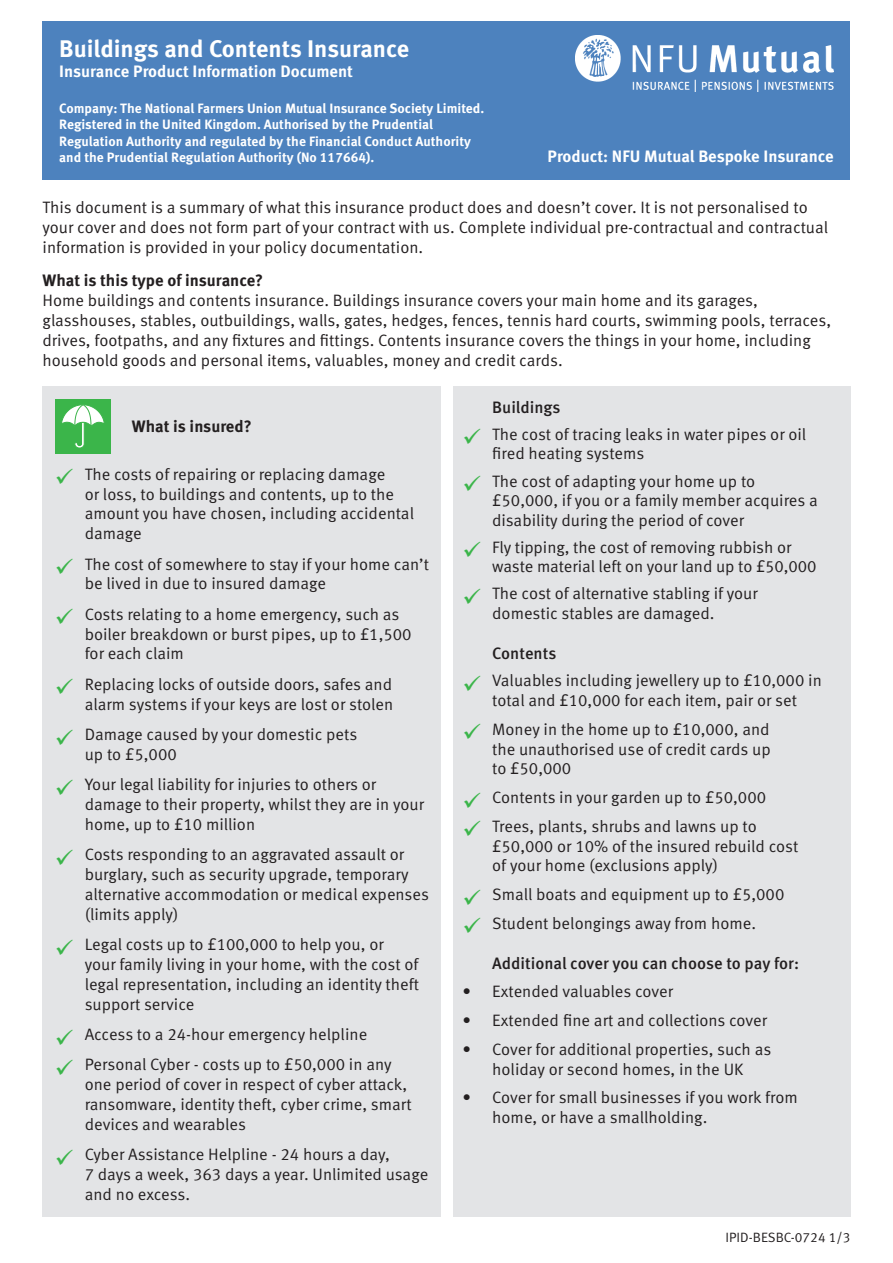
<style>
.page{position:relative;width:893px;height:1263px;background:#fff}
.page>*{position:absolute;margin:0;border:0;box-sizing:border-box;transform-origin:0 0}
.t1{font:700 24px "Meta Pro";color:#fff}
.t2{font:16.5px/19.8px "Meta Pro";color:#231f20}
.t3{font:700 16.5px "Meta Pro";color:#fff}
.t4{font:500 16.5px "Meta Pro";color:#231f20}
.t5{font:700 16.5px "Meta Pro";color:#231f20}
.t6{font:700 13.5px/16.2px "Meta Pro";color:#fff}
.t7{font:13.5px "Meta Pro";color:#231f20}
.s1{color:#3bb54a}
</style>
<div class="page">
<div style="left:43px;top:21px;width:807px;height:159px;background:#4d82be"></div>
<div style="left:453px;top:387px;width:397px;height:830px;background:#e3e4e6"></div>
<div style="left:43px;top:387px;width:398px;height:830px;background:#e3e4e6"></div>
<img style="left:575px;top:36px;width:259px;height:55px">
<div style="left:55px;top:399px;width:56px;height:54px;background:#3bb54a"></div>
<svg style="left:62px;top:405px;width:42px;height:43px"></svg>
<h2 class="t1" style="left:59px;top:34px;width:352px">Buildings and Contents Insurance</h2>
<h4 class="t3" style="left:59px;top:61px;width:295px">Insurance Product Information Document</h4>
<p class="t6" style="left:59px;top:101px;width:427px">Company: The National Farmers Union Mutual Insurance Society Limited.<br>Registered in the United Kingdom. Authorised by the Prudential Regulation Authority and regulated by the Financial Conduct Authority and the Prudential Regulation Authority (No 117664).</p>
<p class="t3" style="left:547px;top:146px;width:288px">Product: NFU Mutual Bespoke Insurance</p>
<p class="t2" style="left:43px;top:198px;width:787px">This document is a summary of what this insurance product does and doesn’t cover. It is not personalised to your cover and does not form part of your contract with us. Complete individual pre-contractual and contractual information is provided in your policy documentation.</p>
<h4 class="t5" style="left:43px;top:270px;width:222px">What is this type of insurance?</h4>
<p class="t2" style="left:43px;top:291px;width:790px">Home buildings and contents insurance. Buildings insurance covers your main home and its garages, glasshouses, stables, outbuildings, walls, gates, hedges, fences, tennis hard courts, swimming pools, terraces, drives, footpaths, and any fxtures and fttings. Contents insurance covers the things in your home, including household goods and personal items, valuables, money and credit cards.</p>
<h4 class="t5" style="left:132px;top:416px;width:121px">What is insured?</h4>
<p class="t2" style="left:85px;top:465px;width:331px;text-indent:-30px"><span class="s1">✓</span> The costs of repairing or replacing damage<br>or loss, to buildings and contents, up to the amount you have chosen, including accidental damage</p>
<p class="t2" style="left:85px;top:554px;width:346px;text-indent:-30px"><span class="s1">✓</span> The cost of somewhere to stay if your home can’t be lived in due to insured damage</p>
<p class="t2" style="left:85px;top:605px;width:328px;text-indent:-30px"><span class="s1">✓</span> Costs relating to a home emergency, such as boiler breakdown or burst pipes, up to £1,500 for each claim</p>
<p class="t2" style="left:55px;top:675px;width:340px;text-align:right"><span class="s1">✓</span> Replacing locks of outside doors, safes and alarm systems if your keys are lost or stolen</p>
<p class="t2" style="left:85px;top:725px;width:274px;text-indent:-30px"><span class="s1">✓</span> Damage caused by your domestic pets up to £5,000</p>
<p class="t2" style="left:85px;top:775px;width:341px;text-indent:-30px"><span class="s1">✓</span> Your legal liability for injuries to others or damage to their property, whilst they are in your home, up to £10 million</p>
<p class="t2" style="left:85px;top:845px;width:346px;text-indent:-30px"><span class="s1">✓</span> Costs responding to an aggravated assault or burglary, such as security upgrade, temporary alternative accommodation or medical expenses (limits apply)</p>
<p class="t2" style="left:85px;top:935px;width:336px;text-indent:-30px"><span class="s1">✓</span> Legal costs up to £100,000 to help you, or<br>your family living in your home, with the cost of legal representation, including an identity theft support service</p>
<p class="t2" style="left:55px;top:1025px;width:314px"><span class="s1">✓</span> Access to a 24-hour emergency helpline</p>
<p class="t2" style="left:85px;top:1055px;width:328px;text-indent:-30px"><span class="s1">✓</span> Personal Cyber - costs up to £50,000 in any one period of cover in respect of cyber attack, ransomware, identity theft, cyber crime, smart devices and wearables</p>
<p class="t2" style="left:85px;top:1145px;width:345px;text-indent:-30px"><span class="s1">✓</span> Cyber Assistance Helpline - 24 hours a day,<br>7 days a week, 363 days a year. Unlimited usage and no excess.</p>
<p class="t4" style="left:492px;top:397px;width:70px">Buildings</p>
<p class="t2" style="left:492px;top:425px;width:316px;text-indent:-30px"><span class="s1">✓</span> The cost of tracing leaks in water pipes or oil fred heating systems</p>
<p class="t2" style="left:492px;top:472px;width:327px;text-indent:-30px"><span class="s1">✓</span> The cost of adapting your home up to £50,000, if you or a family member acquires a disability during the period of cover</p>
<p class="t2" style="left:492px;top:538px;width:326px;text-indent:-30px"><span class="s1">✓</span> Fly tipping, the cost of removing rubbish or waste material left on your land up to £50,000</p>
<p class="t2" style="left:492px;top:584px;width:267px;text-indent:-30px"><span class="s1">✓</span> The cost of alternative stabling if your domestic stables are damaged.</p>
<p class="t4" style="left:492px;top:643px;width:66px">Contents</p>
<p class="t2" style="left:462px;top:671px;width:361px;text-align:center"><span class="s1">✓</span> Valuables including jewellery up to £10,000 in total and £10,000 for each item, pair or set</p>
<p class="t2" style="left:492px;top:720px;width:280px;text-align:justify;text-indent:-30px"><span class="s1">✓</span> Money in the home up to £10,000, and the unauthorised use of credit cards up to £50,000</p>
<p class="t2" style="left:462px;top:788px;width:305px"><span class="s1">✓</span> Contents in your garden up to £50,000</p>
<p class="t2" style="left:492px;top:817px;width:308px;text-indent:-30px"><span class="s1">✓</span> Trees, plants, shrubs and lawns up to £50,000 or 10% of the insured rebuild cost of your home (exclusions apply)</p>
<p class="t2" style="left:462px;top:885px;width:323px"><span class="s1">✓</span> Small boats and equipment up to £5,000</p>
<p class="t2" style="left:462px;top:914px;width:295px"><span class="s1">✓</span> Student belongings away from home.</p>
<p class="t4" style="left:492px;top:952px;width:308px">Additional cover you can choose to pay for:</p>
<p class="t2" style="left:462px;top:982px;width:212px">• Extended valuables cover</p>
<p class="t2" style="left:462px;top:1011px;width:306px">• Extended fne art and collections cover</p>
<p class="t2" style="left:462px;top:1039px;width:310px;text-align:center">• Cover for additional properties, such as holiday or second homes, in the UK</p>
<p class="t2" style="left:492px;top:1088px;width:307px;text-indent:-30px">• Cover for small businesses if you work from home, or have a smallholding.</p>
<p class="t7" style="left:725px;top:1228px;width:126px">IPID-BESBC-0724 1/3</p>
</div>
